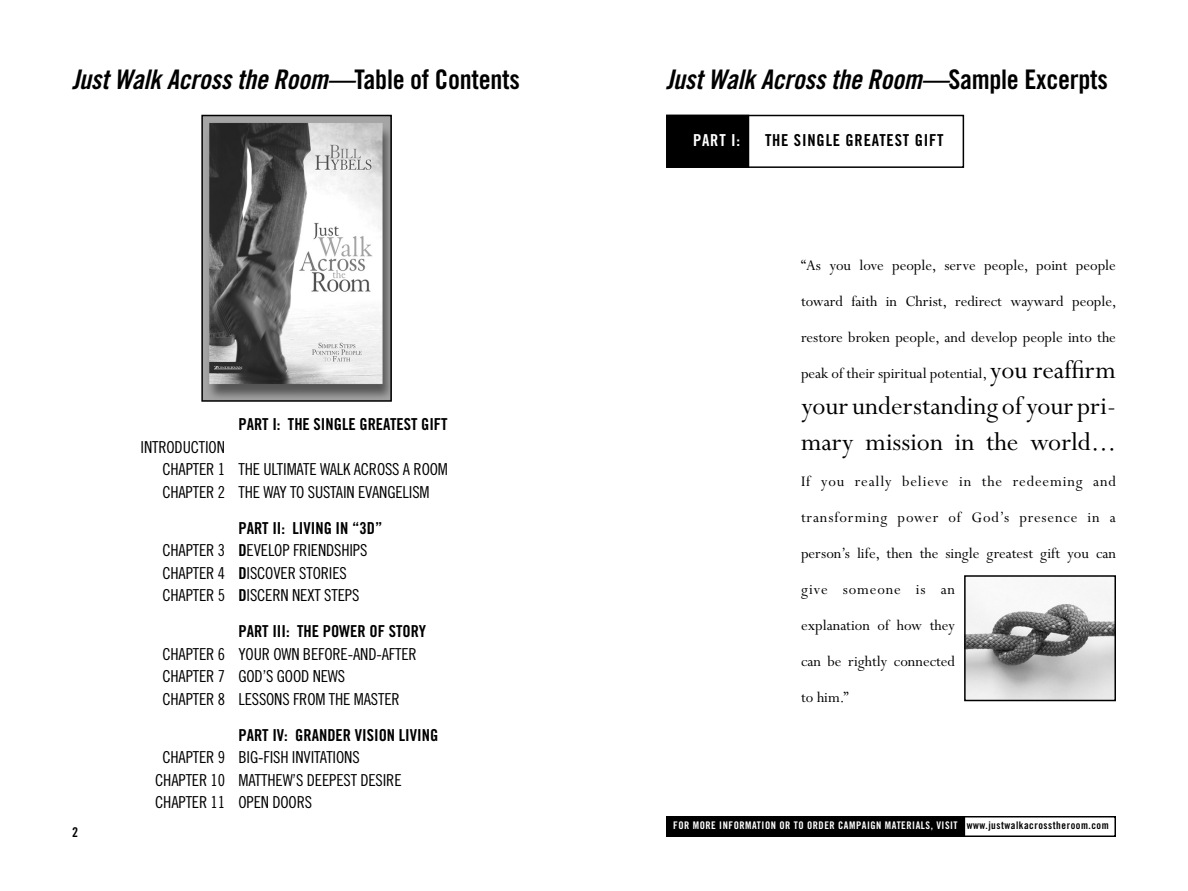
<style>
.page{position:relative;width:1188px;height:891px;background:#fff}
.page>*{position:absolute;margin:0;border:0;box-sizing:border-box;transform-origin:0 0}
.t1{font:28.5px/36px "Perpetua";color:#000}
.t2{font:27px "Trade Gothic Bold Cond Twenty Obl";letter-spacing:-.01em;color:#000}
.t3{font:16.5px/22.5px "Trade Gothic Cond Eighteen";letter-spacing:-.01em;color:#000}
.t4{font:16.5px/36px "Perpetua";letter-spacing:.02em;color:#000}
.t5{font:16.5px/36px "Perpetua";color:#000;text-align:justify}
.t6{font:16.5px "Trade Gothic Bold Cond Twenty";color:#000}
.t7{font:16.5px "Trade Gothic Bold Cond Twenty";letter-spacing:.05em;color:#000}
.t8{font:16.5px "Trade Gothic Bold Cond Twenty";color:#fff}
.t9{font:13.5px "Trade Gothic Bold Cond Twenty";color:#000}
.t10{font:10.5px "Trade Gothic Bold Cond Twenty";letter-spacing:.05em;color:#fff}
.s1{font-family:"Trade Gothic Bold Cond Twenty"}
.s2{font-size:28.5px}
.s3{color:#000}
</style>
<div class="page">
<div style="left:666px;top:816px;width:450px;height:21px;border:2px solid #000"></div>
<div style="left:667px;top:817px;width:297px;height:19px;background:#000"></div>
<div style="left:666px;top:816px;width:299px;height:21px;border:2px solid #000"></div>
<div style="left:667px;top:116px;width:81px;height:51px;background:#000"></div>
<div style="left:666px;top:115px;width:83px;height:53px;border:2px solid #000"></div>
<div style="left:666px;top:115px;width:298px;height:53px;border:2px solid #000"></div>
<img style="left:967px;top:588px;width:146px;height:110px">
<div style="left:964px;top:575px;width:152px;height:126px;border:2px solid #000"></div>
<img style="left:204px;top:118px;width:185px;height:281px">
<div style="left:201px;top:115px;width:191px;height:287px;border:2px solid #000"></div>
<h2 class="t2" style="left:72px;top:63px;width:449px">Just Walk Across the Room—<span class="s1">Table of Contents</span></h2>
<p class="t9" style="left:72px;top:824px;width:7px">2</p>
<p class="t6" style="left:238px;top:415px;width:211px">PART I: THE SINGLE GREATEST GIFT</p>
<p class="t3" style="left:162px;top:436px;width:287px;text-indent:-22px">INTRODUCTION<br>CHAPTER 1 THE ULTIMATE WALK ACROSS A ROOM<br>CHAPTER 2 THE WAY TO SUSTAIN EVANGELISM</p>
<p class="t6" style="left:238px;top:518px;width:145px">PART II: LIVING IN “3D”</p>
<p class="t3" style="left:162px;top:539px;width:207px">CHAPTER 3 <span class="s1">D</span>EVELOP FRIENDSHIPS<br>CHAPTER 4 <span class="s1">D</span>ISCOVER STORIES<br>CHAPTER 5 <span class="s1">D</span>ISCERN NEXT STEPS</p>
<p class="t6" style="left:238px;top:622px;width:189px">PART III: THE POWER OF STORY</p>
<p class="t3" style="left:162px;top:643px;width:256px">CHAPTER 6 YOUR OWN BEFORE-AND-AFTER<br>CHAPTER 7 GOD’S GOOD NEWS<br>CHAPTER 8 LESSONS FROM THE MASTER</p>
<p class="t6" style="left:238px;top:725px;width:201px">PART IV: GRANDER VISION LIVING</p>
<p class="t3" style="left:155px;top:746px;width:248px;text-indent:7px">CHAPTER 9 BIG-FISH INVITATIONS<br>CHAPTER 10 MATTHEW’S DEEPEST DESIRE<br>CHAPTER 11 OPEN DOORS</p>
<h2 class="t2" style="left:666px;top:63px;width:443px">Just Walk Across the Room—<span class="s1">Sample Excerpts</span></h2>
<p class="t8" style="left:693px;top:130px;width:49px">PART I:</p>
<p class="t7" style="left:765px;top:130px;width:180px">THE SINGLE GREATEST GIFT</p>
<p class="t5" style="left:801px;top:248px;width:317px">“As you love people, serve people, point people toward faith in Christ, redirect wayward people, restore broken people, and develop people into the peak of their spiritual potential, <span class="s2">you reaffirm</span></p>
<h1 class="t1" style="left:801px;top:389px;width:317px">your understanding of your pri&shy;mary mission in the world...</h1>
<p class="t4" style="left:801px;top:464px;width:317px">If you really believe in the redeeming and transforming power of God’s presence in a person’s life, then the single greatest gift you can give someone is an<br>explanation of how they<br>can be rightly connected<br>to him.”</p>
<p class="t10" style="left:673px;top:819px;width:437px">FOR MORE INFORMATION OR TO ORDER CAMPAIGN MATERIALS, VISIT <span class="s3">www.justwalkacrosstheroom.com</span></p>
</div>
